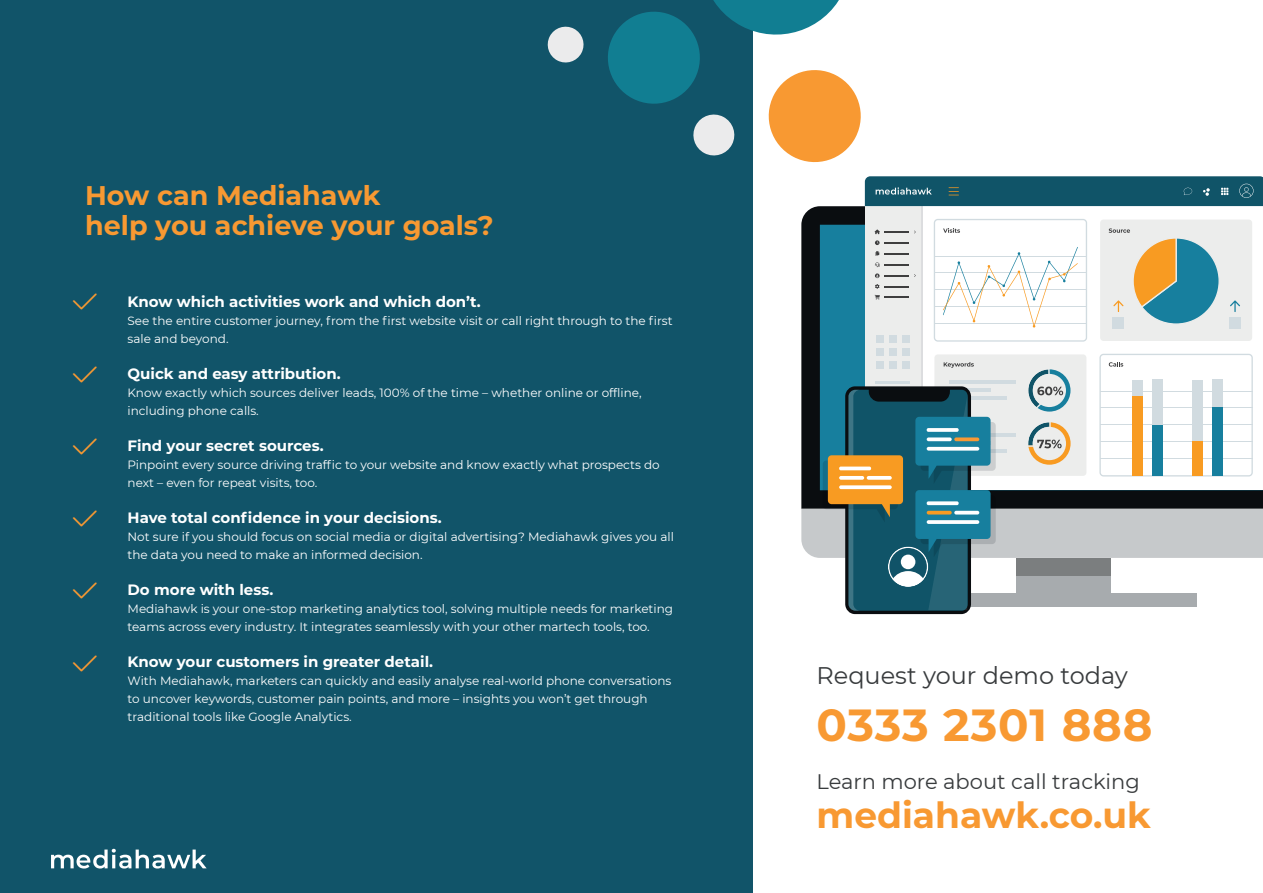
<style>
.page{position:relative;width:1263px;height:893px;background:#fff}
.page>*{position:absolute;margin:0;border:0;box-sizing:border-box;transform-origin:0 0}
.t1{font:700 45px "Montserrat";letter-spacing:.02em;color:#f89932}
.t2{font:700 36px "Montserrat";color:#f89932}
.t3{font:700 27px/30px "Montserrat";color:#f89932}
.t4{font:24px "Montserrat";color:#383b3d}
.t5{font:21px "Montserrat";color:#383b3d}
.t6{font:700 15px "Montserrat";color:#fff}
.t7{font:12px/18px "Montserrat";color:#fff}
</style>
<div class="page">
<div style="left:0;top:0;width:753px;height:893px;background:#115469"></div>
<svg style="left:547px;top:26px;width:37px;height:37px"></svg>
<svg style="left:608px;top:0;width:253px;height:163px"></svg>
<svg style="left:51px;top:849px;width:156px;height:19px"></svg>
<svg style="left:801px;top:206px;width:64px;height:148px;background:#13171a"></svg>
<div style="left:820px;top:225px;width:45px;height:129px;background:#177f9e"></div>
<hr style="left:921px;top:206px;width:2px;height:284px;background:#dcdddf">
<div style="left:865px;top:206px;width:56px;height:284px;background:#ecedec"></div>
<hr style="left:884px;top:231px;width:24px;height:2px;background:#3e3e3f">
<hr style="left:884px;top:242px;width:24px;height:2px;background:#3e3e3f">
<div style="left:875px;top:335px;width:8px;height:8px;background:#d1dbe0"></div>
<div style="left:889px;top:335px;width:8px;height:8px;background:#d1dbe0"></div>
<div style="left:902px;top:335px;width:8px;height:8px;background:#d1dbe0"></div>
<div style="left:875px;top:348px;width:8px;height:8px;background:#d1dbe0"></div>
<div style="left:889px;top:348px;width:8px;height:8px;background:#d1dbe0"></div>
<div style="left:902px;top:348px;width:8px;height:8px;background:#d1dbe0"></div>
<div style="left:1100px;top:220px;width:152px;height:121px;background:#ecedec;border-radius:3px"></div>
<svg style="left:865px;top:176px;width:398px;height:30px;background:#17596c"></svg>
<svg style="left:875px;top:273px;width:33px;height:5px"></svg>
<svg style="left:875px;top:284px;width:33px;height:5px"></svg>
<svg style="left:875px;top:295px;width:33px;height:5px"></svg>
<svg style="left:875px;top:262px;width:33px;height:5px"></svg>
<svg style="left:875px;top:251px;width:33px;height:5px"></svg>
<svg style="left:875px;top:240px;width:4px;height:5px"></svg>
<svg style="left:875px;top:229px;width:5px;height:5px"></svg>
<svg style="left:934px;top:219px;width:153px;height:123px"></svg>
<svg style="left:1230px;top:300px;width:10px;height:12px"></svg>
<div style="left:1229px;top:317px;width:11px;height:12px;background:#d1dbe0"></div>
<svg style="left:1109px;top:228px;width:110px;height:96px"></svg>
<div style="left:1112px;top:317px;width:12px;height:12px;background:#d1dbe0"></div>
<svg style="left:801px;top:354px;width:462px;height:257px"></svg>
<hr style="left:839px;top:467px;width:32px;height:3px;background:#fff;border-radius:2px">
<svg style="left:867px;top:476px;width:25px;height:4px"></svg>
<svg style="left:839px;top:476px;width:25px;height:4px"></svg>
<svg style="left:839px;top:485px;width:53px;height:4px"></svg>
<h3 class="t3" style="left:85px;top:182px;width:410px">How can Mediahawk<br>help you achieve your goals?</h3>
<p class="t6" style="left:128px;top:295px;width:355px">Know which activities work and which don’t.</p>
<p class="t7" style="left:128px;top:311px;width:547px">See the entire customer journey, from the first website visit or call right through to the first sale and beyond.</p>
<p class="t6" style="left:128px;top:367px;width:215px">Quick and easy attribution.</p>
<p class="t7" style="left:128px;top:383px;width:516px">Know exactly which sources deliver leads, 100% of the time – whether online or offline, including phone calls.</p>
<p class="t6" style="left:128px;top:439px;width:198px">Find your secret sources.</p>
<p class="t7" style="left:128px;top:455px;width:534px">Pinpoint every source driving traffic to your website and know exactly what prospects do next – even for repeat visits, too.</p>
<p class="t6" style="left:128px;top:511px;width:316px">Have total confidence in your decisions.</p>
<p class="t7" style="left:128px;top:528px;width:548px">Not sure if you should focus on social media or digital advertising? Mediahawk gives you all the data you need to make an informed decision.</p>
<p class="t6" style="left:128px;top:583px;width:147px">Do more with less.</p>
<p class="t7" style="left:128px;top:600px;width:547px">Mediahawk is your one-stop marketing analytics tool, solving multiple needs for marketing teams across every industry. It integrates seamlessly with your other martech tools, too.</p>
<p class="t6" style="left:128px;top:655px;width:307px">Know your customers in greater detail.</p>
<p class="t7" style="left:128px;top:672px;width:545px">With Mediahawk, marketers can quickly and easily analyse real-world phone conversations to uncover keywords, customer pain points, and more – insights you won’t get through traditional tools like Google Analytics.</p>
<h3 class="t4" style="left:816px;top:663px;width:313px">Request your demo today</h3>
<h1 class="t1" style="left:816px;top:705px;width:338px">0333 2301 888</h1>
<h3 class="t5" style="left:816px;top:771px;width:325px">Learn more about call tracking</h3>
<h2 class="t2" style="left:816px;top:800px;width:336px">mediahawk.co.uk</h2>
</div>
